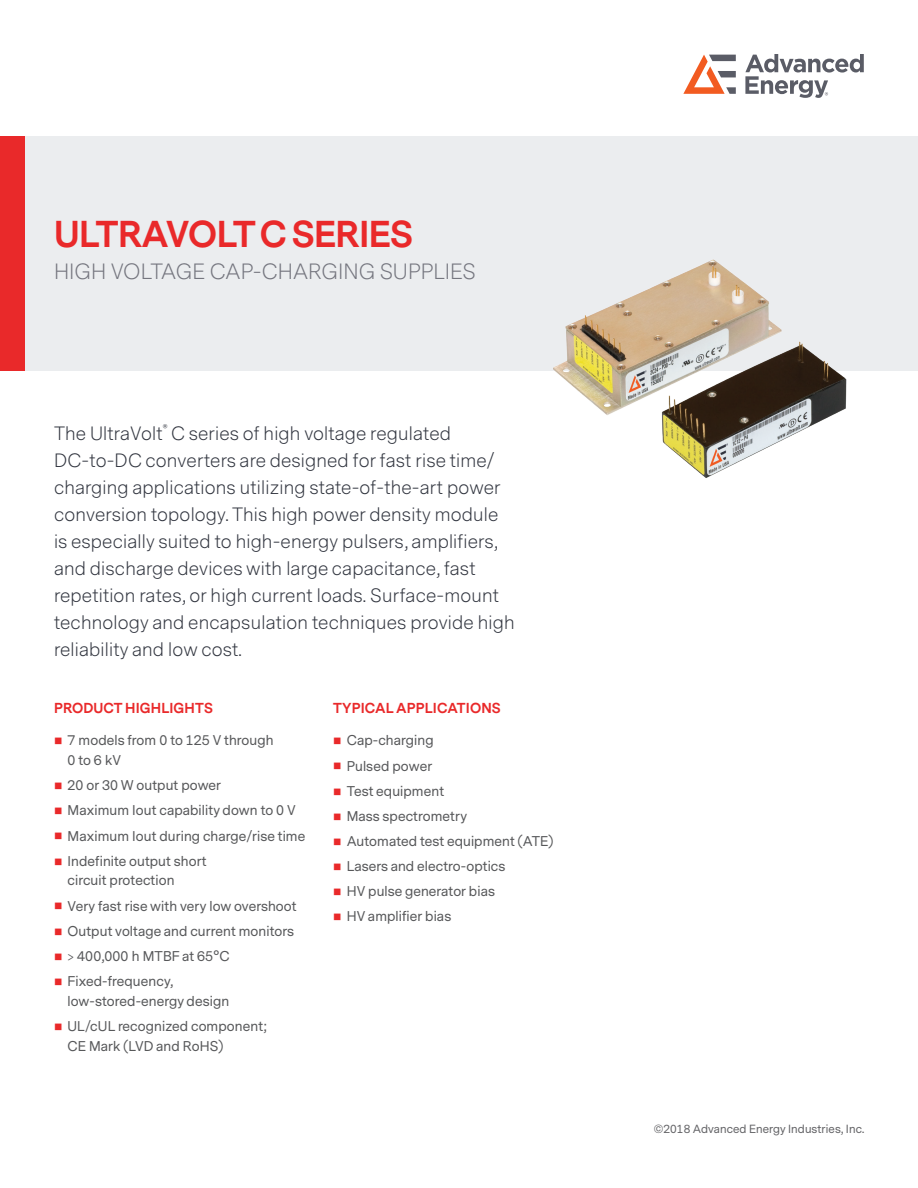
<style>
.page{position:relative;width:918px;height:1188px;background:#fff}
.page>*{position:absolute;margin:0;border:0;box-sizing:border-box;transform-origin:0 0}
.t1{font:700 34.95px "Messina Sans";letter-spacing:-.015em;color:#e9292a}
.t2{font:300 20.55px "Messina Sans";letter-spacing:-.01em;color:#75767f}
.t3{font:300 18px/27px "Messina Sans";letter-spacing:.01em;color:#323640}
.t4{font:700 13.5px "Messina Sans";letter-spacing:.01em;color:#e9292a}
.t5{font:13.2px/19.8px "Messina Sans";letter-spacing:.01em;color:#57585a}
.t6{font:11.1px "Messina Sans";letter-spacing:.01em;color:#636366}
.t7{font:300 9px "Messina Sans";color:#323640}
.s1{color:#e9292a}
</style>
<div class="page">
<div style="left:0;top:136px;width:918px;height:235px;background:#ebedef"></div>
<svg style="left:683px;top:55px;width:53px;height:39px"></svg>
<svg style="left:745px;top:54px;width:119px;height:44px"></svg>
<img style="left:553px;top:259px;width:294px;height:219px">
<div style="left:0;top:136px;width:24px;height:235px;background:#e9292a"></div>
<h1 class="t1" style="left:54px;top:210px;width:360px">ULTRAVOLT C SERIES</h1>
<h2 class="t2" style="left:54px;top:258px;width:423px">HIGH VOLTAGE CAP-CHARGING SUPPLIES</h2>
<p class="t7" style="left:163px;top:421px;width:6px">®</p>
<p class="t3" style="left:54px;top:420px;width:462px;text-indent:117px">C series of high voltage regulated DC-to-DC converters are designed for fast rise time/ charging applications utilizing state-of-the-art power conversion topology. This high power density module is especially suited to high-energy pulsers, amplifiers, and discharge devices with large capacitance, fast repetition rates, or high current loads. Surface-mount technology and encapsulation techniques provide high reliability and low cost.</p>
<h3 class="t3" style="left:54px;top:420px;width:110px">The UltraVolt</h3>
<p class="t4" style="left:54px;top:698px;width:160px">PRODUCT HIGHLIGHTS</p>
<p class="t5" style="left:68px;top:731px;width:208px;text-indent:-14px"><span class="s1">■</span> 7 models from 0 to 125 V through<br>0 to 6 kV</p>
<p class="t5" style="left:54px;top:776px;width:169px"><span class="s1">■</span> 20 or 30 W output power</p>
<p class="t5" style="left:54px;top:801px;width:243px"><span class="s1">■</span> Maximum Iout capability down to 0 V</p>
<p class="t5" style="left:54px;top:826px;width:253px"><span class="s1">■</span> Maximum Iout during charge/rise time</p>
<p class="t5" style="left:68px;top:851px;width:141px;text-indent:-14px"><span class="s1">■</span> Indefinite output short circuit protection</p>
<p class="t5" style="left:54px;top:896px;width:244px"><span class="s1">■</span> Very fast rise with very low overshoot</p>
<p class="t5" style="left:54px;top:921px;width:242px"><span class="s1">■</span> Output voltage and current monitors</p>
<p class="t5" style="left:54px;top:947px;width:177px"><span class="s1">■</span> &gt; 400,000 h MTBF at 65°C</p>
<p class="t5" style="left:68px;top:972px;width:163px;text-indent:-14px"><span class="s1">■</span> Fixed-frequency, low-stored-energy design</p>
<p class="t5" style="left:68px;top:1017px;width:201px;text-indent:-14px"><span class="s1">■</span> UL/cUL recognized component;<br>CE Mark (LVD and RoHS)</p>
<p class="t4" style="left:333px;top:698px;width:169px">TYPICAL APPLICATIONS</p>
<p class="t5" style="left:333px;top:731px;width:102px"><span class="s1">■</span> Cap-charging</p>
<p class="t5" style="left:333px;top:756px;width:101px"><span class="s1">■</span> Pulsed power</p>
<p class="t5" style="left:333px;top:781px;width:112px"><span class="s1">■</span> Test equipment</p>
<p class="t5" style="left:333px;top:807px;width:135px"><span class="s1">■</span> Mass spectrometry</p>
<p class="t5" style="left:333px;top:832px;width:222px"><span class="s1">■</span> Automated test equipment (ATE)</p>
<p class="t5" style="left:333px;top:857px;width:174px"><span class="s1">■</span> Lasers and electro-optics</p>
<p class="t5" style="left:333px;top:882px;width:163px"><span class="s1">■</span> HV pulse generator bias</p>
<p class="t5" style="left:333px;top:907px;width:120px"><span class="s1">■</span> HV amplifier bias</p>
<p class="t6" style="left:654px;top:1122px;width:212px">©2018 Advanced Energy Industries, Inc.</p>
</div>
